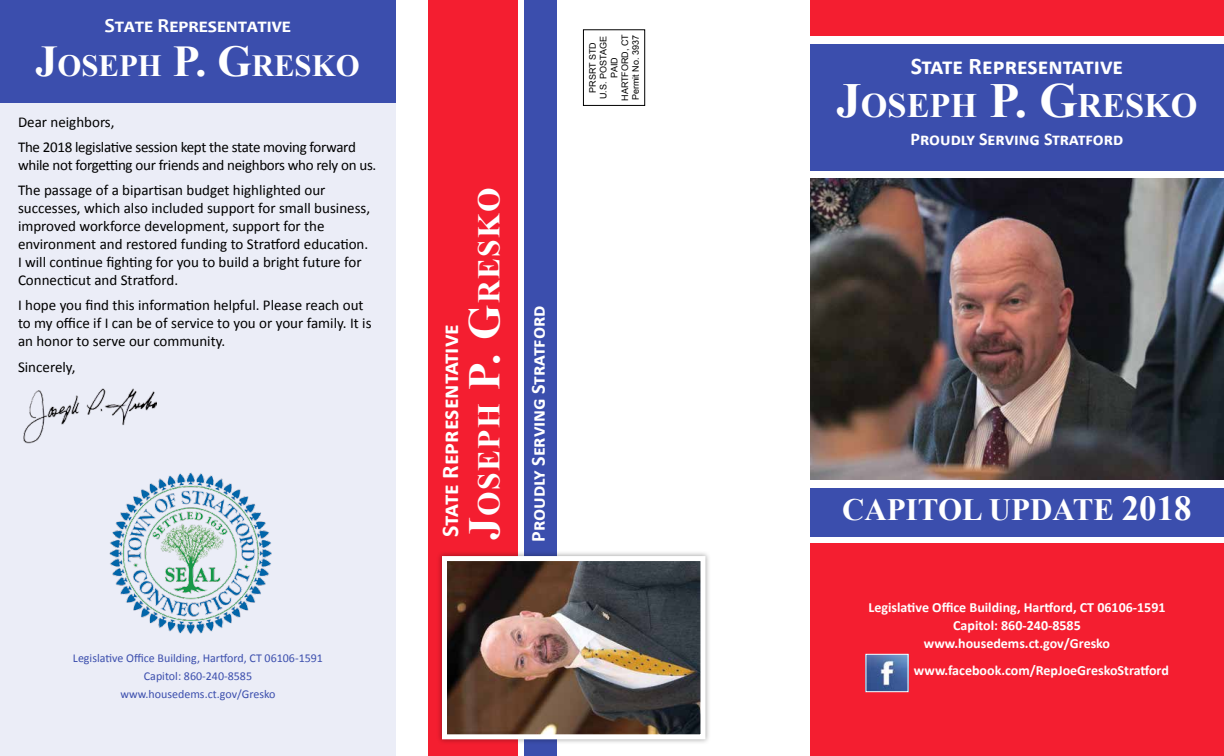
<style>
.page{position:relative;width:1224px;height:756px;background:#fff}
.page>*{position:absolute;margin:0;border:0;box-sizing:border-box;transform-origin:0 0}
.t1{font:700 34.3px "Times New Roman";color:#fff}
.t2{font:700 31.5px "Times New Roman";letter-spacing:.045em;color:#fff}
.t3{font:700 31px "Times New Roman";color:#fff}
.t4{font:700 30.8px "Times New Roman";color:#fff}
.t5{font:700 24px "Calibri";color:#fff}
.t6{font:700 20px "Calibri";color:#fff}
.t7{font:700 20px "Candara";color:#fff}
.t8{font:700 18px "Calibri";color:#fff}
.t9{font:15px/18px "Calibri";color:#000}
.t10{font:15px/25.2px "Calibri";letter-spacing:-.02em;color:#000}
.t11{font:700 14px/18px "Calibri";color:#fff;text-align:center}
.t12{font:12px/18px "Calibri";color:#3b4ead;text-align:center}
.t13{font:9px/10.8px "Arial";color:#000;text-align:center}
.s1{font-size:44px}
.s2{font-size:45px}
.s3{font-size:49px}
.s4{font-size:35px}
</style>
<div class="page">
<div style="left:0;top:0;width:396px;height:756px;background:#ebedf7"></div>
<div style="left:524px;top:0;width:32px;height:756px;background:#3b4ead"></div>
<div style="left:428px;top:0;width:90px;height:756px;background:#f41e30"></div>
<div style="left:583px;top:30px;width:62px;height:76px;border:1px solid #000"></div>
<div style="left:0;top:0;width:396px;height:103px;background:#3b4ead"></div>
<img style="left:23px;top:389px;width:133px;height:54px">
<div style="left:810px;top:44px;width:414px;height:127px;background:#3b4ead"></div>
<div style="left:436px;top:551px;width:275px;height:194px;background:#000;opacity:.35"></div>
<img style="left:448px;top:562px;width:251px;height:171px">
<div style="left:442px;top:556px;width:263px;height:183px;border:5px solid #fff"></div>
<img style="left:810px;top:178px;width:414px;height:302px">
<div style="left:810px;top:0;width:414px;height:36px;background:#f41e30"></div>
<div style="left:810px;top:544px;width:414px;height:212px;background:#f41e30"></div>
<img style="left:867px;top:656px;width:40px;height:34px">
<div style="left:865px;top:654px;width:44px;height:38px;border:1px solid #fff"></div>
<div style="left:810px;top:488px;width:414px;height:49px;background:#3b4ead"></div>
<img style="left:109px;top:472px;width:163px;height:162px">
<h3 class="t7" style="left:105px;top:13px;width:188px">State Representative</h3>
<h3 class="t4" style="left:35px;top:44px;width:326px"><span class="s1">J</span>OSEPH <span class="s1">P. G</span>RESKO</h3>
<p class="t10" style="left:18px;top:109px;width:339px">Dear neighbors,<br>The 2018 legislative session kept the state moving forward</p>
<p class="t10" style="left:18px;top:152px;width:360px">while not forgetting our friends and neighbors who rely on us.<br>The passage of a bipartisan budget highlighted our</p>
<p class="t9" style="left:18px;top:199px;width:354px">successes, which also included support for small business, improved workforce development, support for the environment and restored funding to Stratford education.<br>I will continue fighting for you to build a bright future for Connecticut and Stratford.</p>
<p class="t9" style="left:18px;top:296px;width:355px">I hope you find this information helpful. Please reach out to my office if I can be of service to you or your family. It is an honor to serve our community.</p>
<p class="t9" style="left:18px;top:358px;width:59px">Sincerely,</p>
<p class="t12" style="left:73px;top:649px;width:252px">Legislative Office Building, Hartford, CT 06106-1591<br>Capitol: 860-240-8585 www.housedems.ct.gov/Gresko</p>
<h3 class="t5" style="left:435px;top:537px;width:214px;rotate:-90deg">State Representative</h3>
<h2 class="t2" style="left:467px;top:540px;width:353px;rotate:-90deg"><span class="s2">J</span>OSEPH <span class="s2">P. G</span>RESKO</h2>
<h3 class="t6" style="left:525px;top:542px;width:238px;rotate:-90deg">Proudly Serving Stratford</h3>
<p class="t13" style="left:587px;top:101px;width:68px;rotate:-90deg">PRSRT STD<br>U.S. POSTAGE<br>PAID<br>HARTFORD, CT<br>Permit No. 3937</p>
<h3 class="t5" style="left:911px;top:50px;width:214px">State Representative</h3>
<h1 class="t1" style="left:836px;top:82px;width:363px"><span class="s3">J</span>OSEPH <span class="s3">P. G</span>RESKO</h1>
<p class="t8" style="left:911px;top:127px;width:214px">Proudly Serving Stratford</p>
<h3 class="t3" style="left:842px;top:488px;width:351px">CAPITOL UPDATE <span class="s4">2018</span></h3>
<p class="t11" style="left:868px;top:598px;width:299px">Legislative Office Building, Hartford, CT 06106-1591<br>Capitol: 860-240-8585 www.housedems.ct.gov/Gresko</p>
<p class="t11" style="left:914px;top:661px;width:256px">www.facebook.com/RepJoeGreskoStratford</p>
</div>
